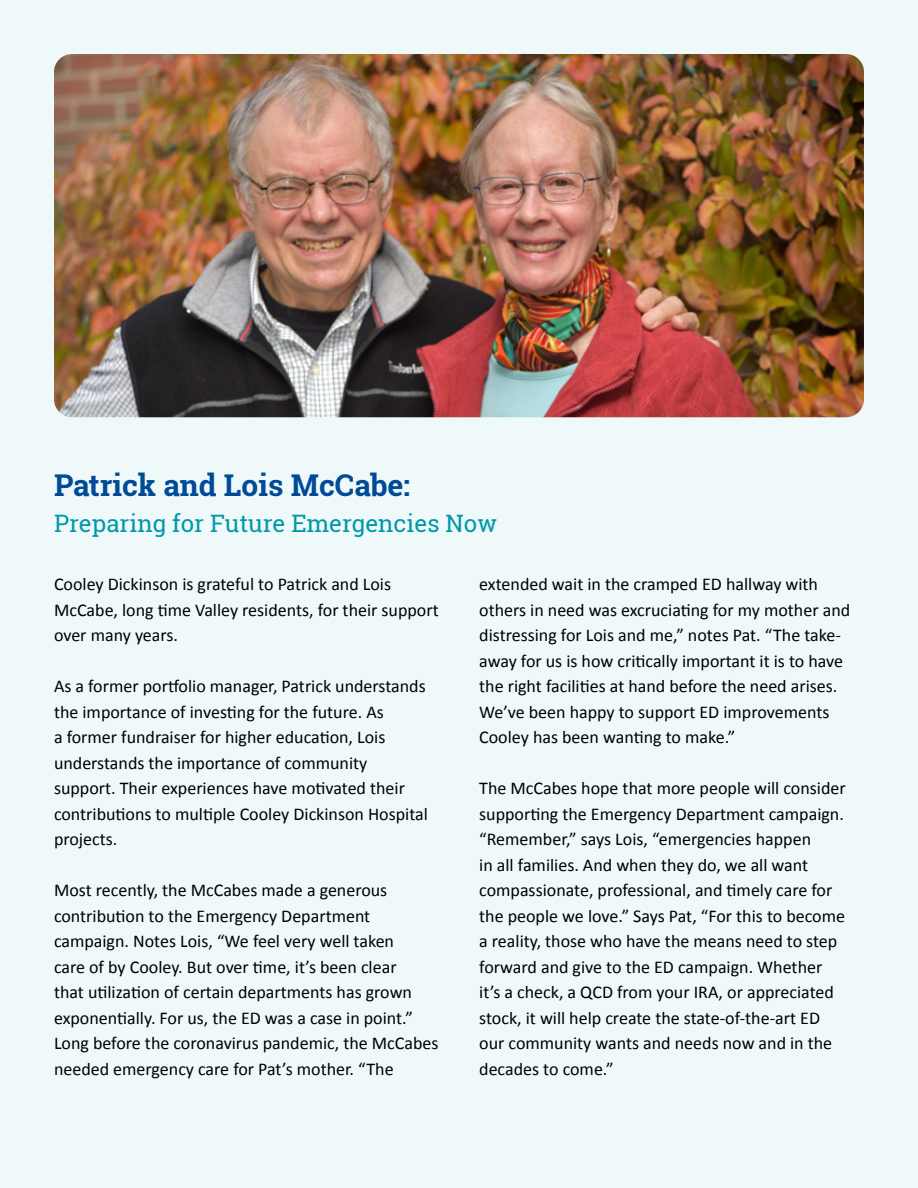
<style>
.page{position:relative;width:918px;height:1188px;background:#f0f9fa}
.page>*{position:absolute;margin:0;border:0;box-sizing:border-box;transform-origin:0 0}
.t1{font:700 30px "Roboto Slab";color:#004b98}
.t2{font:24px "Roboto Slab";color:#0099a8}
.t3{font:18px/25.5px "Calibri";color:#000}
</style>
<div class="page">
<img style="left:54px;top:54px;width:810px;height:363px">
<h1 class="t1" style="left:54px;top:464px;width:358px">Patrick and Lois McCabe:</h1>
<h2 class="t2" style="left:54px;top:507px;width:445px">Preparing for Future Emergencies Now</h2>
<p class="t3" style="left:54px;top:571px;width:386px">Cooley Dickinson is grateful to Patrick and Lois<br>McCabe, long time Valley residents, for their support over many years.</p>
<p class="t3" style="left:54px;top:673px;width:376px">As a former portfolio manager, Patrick understands the importance of investing for the future. As<br>a former fundraiser for higher education, Lois understands the importance of community support. Their experiences have motivated their contributions to multiple Cooley Dickinson Hospital projects.</p>
<p class="t3" style="left:54px;top:877px;width:386px">Most recently, the McCabes made a generous contribution to the Emergency Department campaign. Notes Lois, “We feel very well taken<br>care of by Cooley. But over time, it’s been clear<br>that utilization of certain departments has grown exponentially. For us, the ED was a case in point.” Long before the coronavirus pandemic, the McCabes needed emergency care for Pat’s mother. “The</p>
<p class="t3" style="left:479px;top:571px;width:373px">extended wait in the cramped ED hallway with others in need was excruciating for my mother and distressing for Lois and me,” notes Pat. “The take&shy;away for us is how critically important it is to have the right facilities at hand before the need arises.<br>We’ve been happy to support ED improvements Cooley has been wanting to make.”</p>
<p class="t3" style="left:479px;top:775px;width:368px">The McCabes hope that more people will consider supporting the Emergency Department campaign. “Remember,” says Lois, “emergencies happen<br>in all families. And when they do, we all want compassionate, professional, and timely care for the people we love.” Says Pat, “For this to become a reality, those who have the means need to step forward and give to the ED campaign. Whether it’s a check, a QCD from your IRA, or appreciated stock, it will help create the state-of-the-art ED our community wants and needs now and in the decades to come.”</p>
</div>
